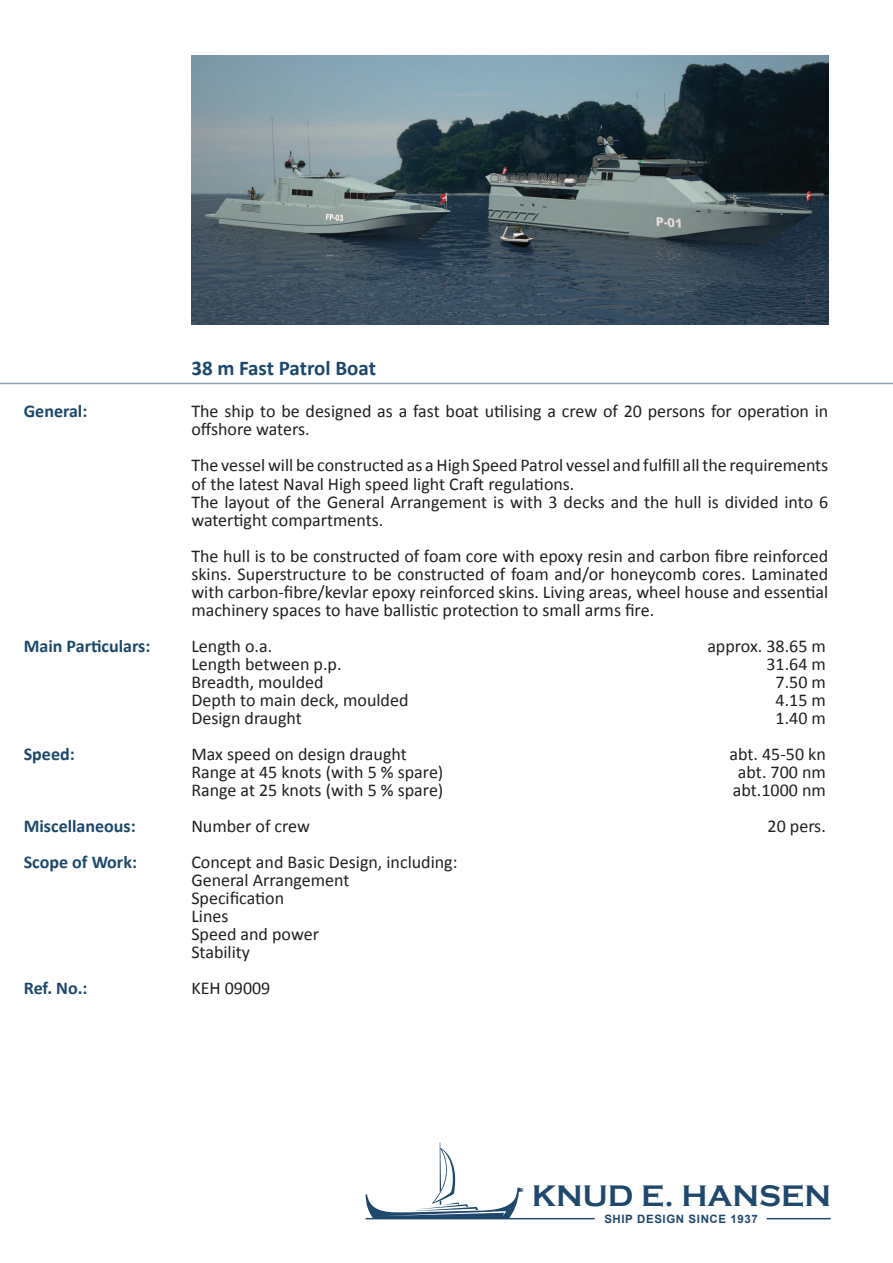
<style>
.page{position:relative;width:893px;height:1263px;background:#fff}
.page>*{position:absolute;margin:0;border:0;box-sizing:border-box;transform-origin:0 0}
.t1{font:700 30.6px "Copperplate Gothic";color:#20486c}
.Overskrift{font:700 21px "Calibri";letter-spacing:-.005em;color:#1c476c}
.Brødtekst{font:18px/18px "Calibri";color:#231f20}
.t2{font:700 18px "Calibri";color:#1c476c}
.t3{font:700 11.55px "Arial";letter-spacing:.05em;color:#20486c}
</style>
<div class="page">
<hr style="left:0;top:383px;width:893px;height:1px;background:#1c476c">
<img style="left:191px;top:55px;width:637px;height:269px">
<svg style="left:365px;top:1142px;width:158px;height:76px"></svg>
<hr style="left:767px;top:1218px;width:64px;height:1px;background:#20486c">
<hr style="left:366px;top:1218px;width:229px;height:1px;background:#20486c">
<p class="t2" style="left:24px;top:400px;width:65px">General:</p>
<p class="t2" style="left:24px;top:634px;width:128px">Main Particulars:</p>
<p class="t2" style="left:24px;top:742px;width:52px">Speed:</p>
<p class="t2" style="left:24px;top:814px;width:113px">Miscellaneous:</p>
<p class="t2" style="left:24px;top:850px;width:115px">Scope of Work:</p>
<p class="t2" style="left:24px;top:976px;width:65px">Ref. No.:</p>
<p class="Overskrift" style="left:191px;top:355px;width:186px">38 m Fast Patrol Boat</p>
<p class="Brødtekst" style="left:191px;top:403px;width:638px">The ship to be designed as a fast boat utilising a crew of 20 persons for operation in offshore waters.</p>
<p class="Brødtekst" style="left:191px;top:457px;width:638px">The vessel will be constructed as a High Speed Patrol vessel and fulfill all the requirements of the latest Naval High speed light Craft regulations.</p>
<p class="Brødtekst" style="left:191px;top:493px;width:638px">The layout of the General Arrangement is with 3 decks and the hull is divided into 6 watertight compartments.</p>
<p class="Brødtekst" style="left:191px;top:547px;width:638px;text-align:justify">The hull is to be constructed of foam core with epoxy resin and carbon fibre reinforced skins. Superstructure to be constructed of foam and/or honeycomb cores. Laminated with carbon-fibre/kevlar epoxy reinforced skins. Living areas, wheel house and essential machinery spaces to have ballistic protection to small arms fire.</p>
<p class="Brødtekst" style="left:191px;top:637px;width:82px">Length o.a.</p>
<p class="Brødtekst" style="left:707px;top:637px;width:120px">approx. 38.65 m</p>
<p class="Brødtekst" style="left:191px;top:655px;width:152px">Length between p.p.</p>
<p class="Brødtekst" style="left:766px;top:655px;width:61px">31.64 m</p>
<p class="Brødtekst" style="left:191px;top:673px;width:134px">Breadth, moulded</p>
<p class="Brødtekst" style="left:775px;top:673px;width:52px">7.50 m</p>
<p class="Brødtekst" style="left:191px;top:691px;width:219px">Depth to main deck, moulded</p>
<p class="Brødtekst" style="left:775px;top:691px;width:52px">4.15 m</p>
<p class="Brødtekst" style="left:191px;top:709px;width:112px">Design draught</p>
<p class="Brødtekst" style="left:775px;top:709px;width:52px">1.40 m</p>
<p class="Brødtekst" style="left:191px;top:745px;width:217px">Max speed on design draught</p>
<p class="Brødtekst" style="left:729px;top:745px;width:98px">abt. 45-50 kn</p>
<p class="Brødtekst" style="left:191px;top:763px;width:254px">Range at 45 knots (with 5 % spare)</p>
<p class="Brødtekst" style="left:738px;top:763px;width:89px">abt. 700 nm</p>
<p class="Brødtekst" style="left:191px;top:781px;width:254px">Range at 25 knots (with 5 % spare)</p>
<p class="Brødtekst" style="left:733px;top:781px;width:94px">abt.1000 nm</p>
<p class="Brødtekst" style="left:191px;top:817px;width:120px">Number of crew</p>
<p class="Brødtekst" style="left:768px;top:817px;width:60px">20 pers.</p>
<p class="Brødtekst" style="left:191px;top:853px;width:268px">Concept and Basic Design, including:</p>
<p class="Brødtekst" style="left:191px;top:871px;width:160px">General Arrangement</p>
<p class="Brødtekst" style="left:191px;top:889px;width:94px">Specification</p>
<p class="Brødtekst" style="left:191px;top:907px;width:39px">Lines</p>
<p class="Brødtekst" style="left:191px;top:925px;width:129px">Speed and power</p>
<p class="Brødtekst" style="left:191px;top:943px;width:60px">Stability</p>
<p class="Brødtekst" style="left:191px;top:979px;width:81px">KEH 09009</p>
<p class="t1" style="left:532px;top:1179px;width:301px">KNUD E. HANSEN</p>
<p class="t3" style="left:604px;top:1211px;width:155px">SHIP DESIGN SINCE 1937</p>
</div>
